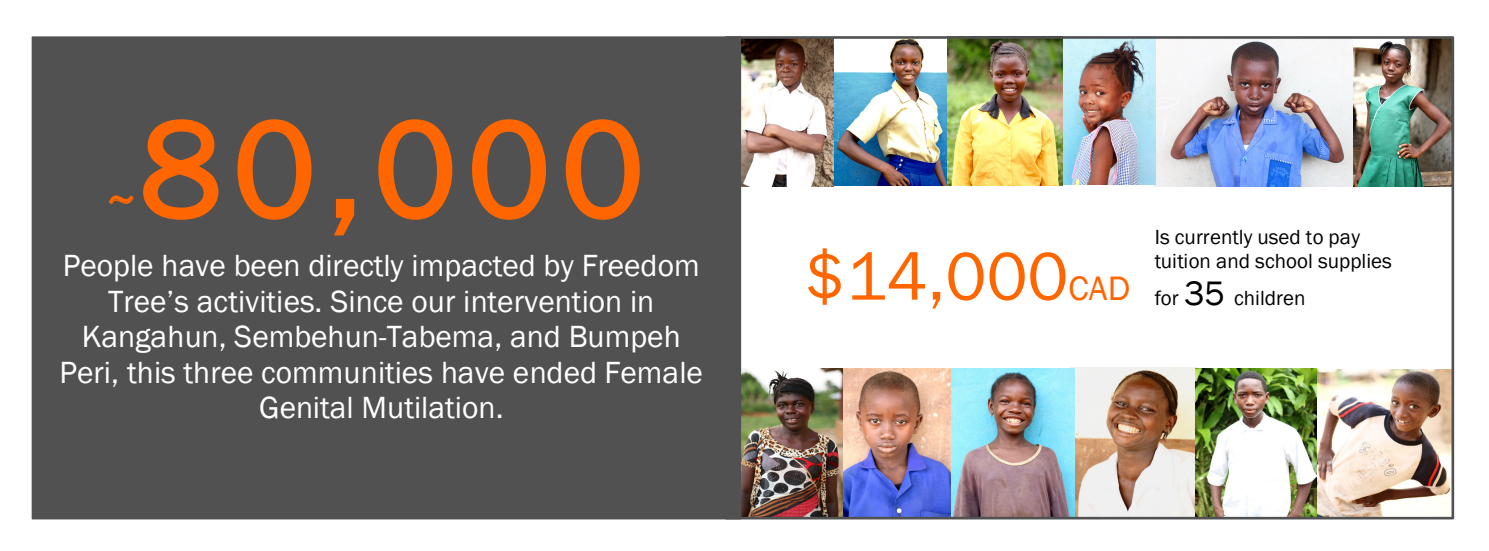
<style>
.page{position:relative;width:1489px;height:551px;background:#fff}
.page>*{position:absolute;margin:0;border:0;box-sizing:border-box;transform-origin:0 0}
.t1{font:139.83px "Franklin Gothic";color:#f60}
.t2{font:48.65px "Franklin Gothic";color:#f60}
.t3{font:31.5px/35.5px "Franklin Gothic";color:#fff;text-align:center}
.t4{font:21px/24px "Franklin Gothic";color:#000}
.s1{font-size:34.82px}
</style>
<div class="page">
<img style="left:1153px;top:40px;width:199px;height:146px">
<img style="left:741px;top:40px;width:320px;height:146px">
<img style="left:1058px;top:40px;width:97px;height:145px">
<img style="left:1352px;top:40px;width:97px;height:146px">
<img style="left:1197px;top:368px;width:252px;height:147px">
<img style="left:1070px;top:368px;width:127px;height:147px">
<img style="left:741px;top:368px;width:102px;height:147px">
<img style="left:843px;top:368px;width:110px;height:147px">
<img style="left:951px;top:369px;width:123px;height:146px">
<div style="left:725px;top:36px;width:728px;height:483px;border:3px solid #515151"></div>
<div style="left:32px;top:37px;width:708px;height:481px;background:#515151"></div>
<svg style="left:108px;top:195px;width:26px;height:10px"></svg>
<svg style="left:143px;top:119px;width:76px;height:101px"></svg>
<svg style="left:237px;top:119px;width:75px;height:101px"></svg>
<svg style="left:334px;top:198px;width:21px;height:38px"></svg>
<svg style="left:378px;top:119px;width:75px;height:101px"></svg>
<svg style="left:472px;top:119px;width:74px;height:101px"></svg>
<svg style="left:565px;top:119px;width:75px;height:101px"></svg>
<p class="t1" style="left:140px;top:83px;width:505px">80,000</p>
<p class="t3" style="left:59px;top:248px;width:645px">People have been directly impacted by Freedom Tree’s activities. Since our intervention in Kangahun, Sembehun-Tabema, and Bumpeh Peri, this three communities have ended Female Genital Mutilation.</p>
<p class="t2" style="left:107px;top:170px;width:30px">~</p>
<p class="t4" style="left:1154px;top:225px;width:238px">Is currently used to pay tuition and school supplies</p>
<p class="t4" style="left:804px;top:286px;width:502px"><sup>$14,000</sup><sup>CAD</sup> for <span class="s1">35</span> children</p>
</div>
